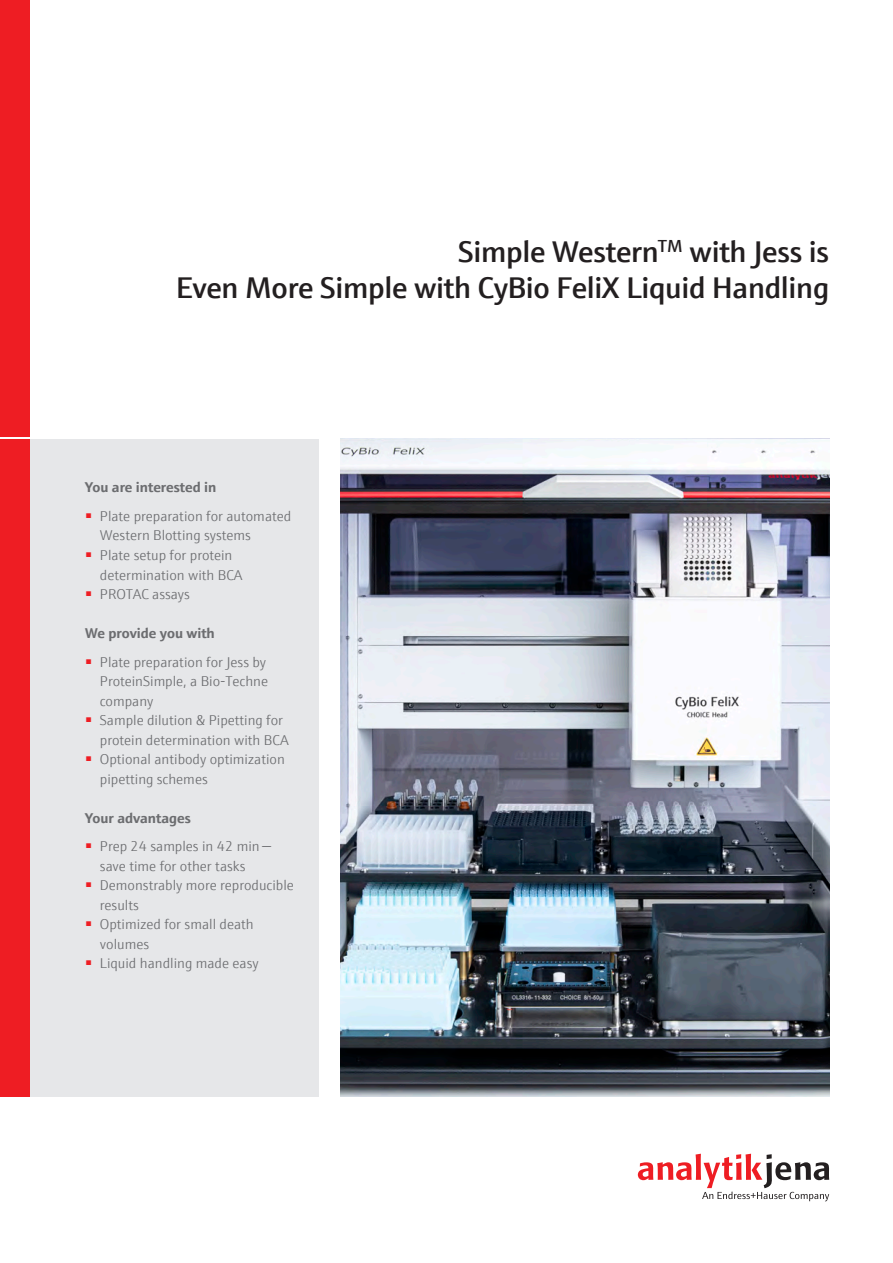
<style>
.page{position:relative;width:893px;height:1263px;background:#fff}
.page>*{position:absolute;margin:0;border:0;box-sizing:border-box;transform-origin:0 0}
.t1{font:600 30px/36px "E+H Sans";letter-spacing:-.01em;color:#231f20;text-align:right}
.t2{font:300 14.25px/19.5px "E+H Sans";color:#6c6d70}
.t3{font:700 14.25px "E+H Sans";color:#6c6d70}
</style>
<div class="page">
<div style="left:0;top:439px;width:319px;height:657px;background:#e6e7e9"></div>
<div style="left:0;top:0;width:30px;height:437px;background:#ee1d23"></div>
<div style="left:0;top:439px;width:30px;height:657px;background:#ee1d23"></div>
<svg style="left:638px;top:1154px;width:191px;height:47px"></svg>
<img style="left:340px;top:439px;width:489px;height:657px">
<h1 class="t1" style="left:176px;top:231px;width:655px">Simple Western<sup>TM</sup> with Jess is<br>Even More Simple with CyBio FeliX Liquid Handling</h1>
<p class="t3" style="left:85px;top:476px;width:133px">You are interested in</p>
<p class="t2" style="left:100px;top:505px;width:193px;text-indent:-15px"><sup>■</sup> Plate preparation for automated<br>Western Blotting systems</p>
<p class="t2" style="left:100px;top:544px;width:144px;text-indent:-15px"><sup>■</sup> Plate setup for protein determination with BCA</p>
<p class="t2" style="left:85px;top:583px;width:106px"><sup>■</sup> PROTAC assays</p>
<p class="t3" style="left:85px;top:622px;width:131px">We provide you with</p>
<p class="t2" style="left:100px;top:651px;width:170px;text-indent:-15px"><sup>■</sup> Plate preparation for Jess by<br>ProteinSimple, a Bio-Techne company</p>
<p class="t2" style="left:100px;top:709px;width:190px;text-indent:-15px"><sup>■</sup> Sample dilution &amp; Pipetting for protein determination with BCA</p>
<p class="t2" style="left:100px;top:748px;width:186px;text-indent:-15px"><sup>■</sup> Optional antibody optimization pipetting schemes</p>
<p class="t3" style="left:85px;top:806px;width:107px">Your advantages</p>
<p class="t2" style="left:100px;top:835px;width:172px;text-indent:-15px"><sup>■</sup> Prep 24 samples in 42 min — save time for other tasks</p>
<p class="t2" style="left:100px;top:874px;width:195px;text-indent:-15px"><sup>■</sup> Demonstrably more reproducible results</p>
<p class="t2" style="left:100px;top:913px;width:155px;text-indent:-15px"><sup>■</sup> Optimized for small death volumes</p>
<p class="t2" style="left:85px;top:952px;width:175px"><sup>■</sup> Liquid handling made easy</p>
</div>
